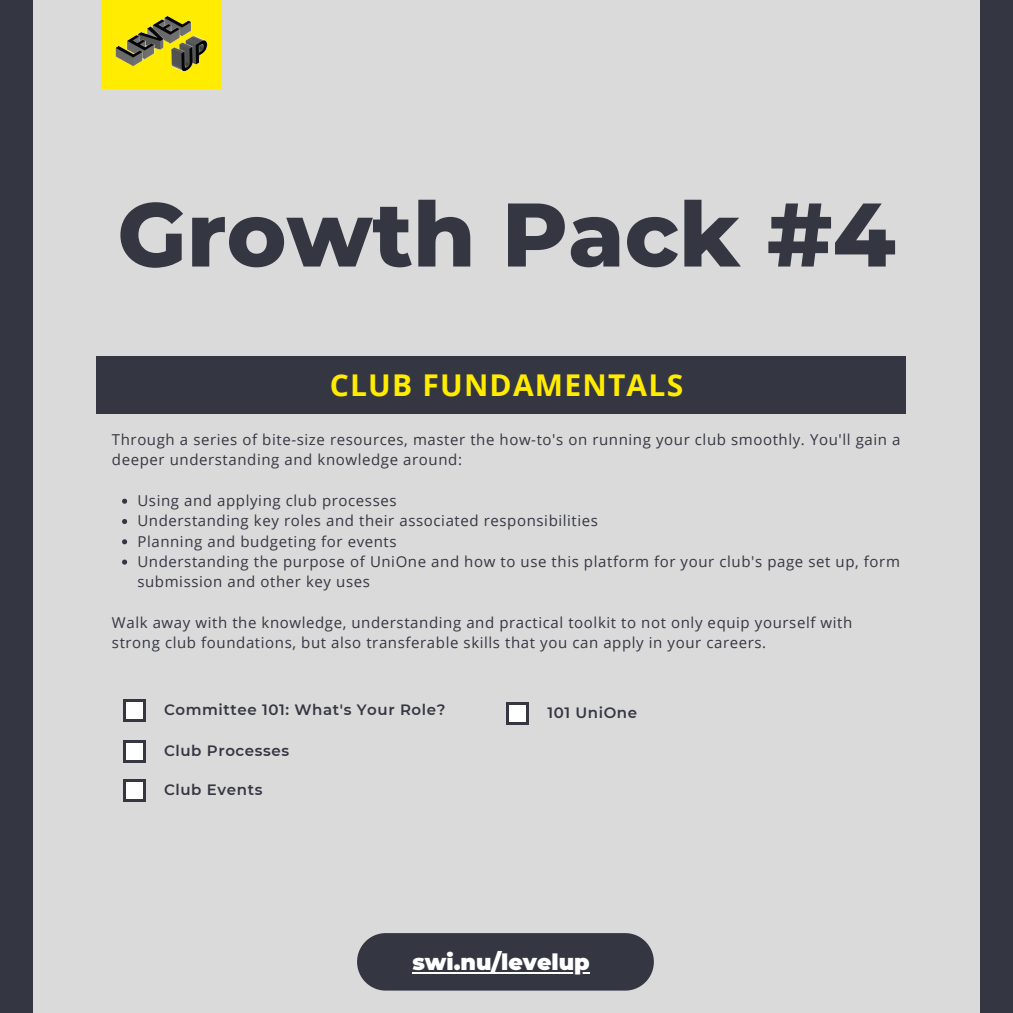
<style>
.page{position:relative;width:1013px;height:1013px;background:#fff}
.page>*{position:absolute;margin:0;border:0;box-sizing:border-box;transform-origin:0 0}
.t1{font:800 90px "Montserrat";color:#343642}
.t2{font:700 30px "Open Sans";letter-spacing:.04em;color:#ffec00}
.t3{font:900 22.12px "Montserrat";color:#fff}
.t4{font:15px/20.2px "Open Sans";letter-spacing:.04em;color:#343642}
.t5{font:600 15px "Montserrat";letter-spacing:.04em;color:#343642}
</style>
<div class="page">
<div style="left:0;top:0;width:1012px;height:1012px;background:#dbdada"></div>
<svg style="left:357px;top:933px;width:297px;height:57px;background:#3d3f4a"></svg>
<div style="left:0;top:0;width:33px;height:1012px;background:#343642"></div>
<div style="left:101px;top:0;width:120px;height:88px;background:#ffec00"></div>
<div style="left:123px;top:699px;width:23px;height:22px;background:#343642"></div>
<div style="left:980px;top:0;width:32px;height:1012px;background:#343642"></div>
<img style="left:115px;top:15px;width:93px;height:57px">
<hr style="left:412px;top:971px;width:177px;height:2px;background:#fff">
<svg style="left:122px;top:498px;width:5px;height:6px"></svg>
<svg style="left:122px;top:519px;width:5px;height:5px"></svg>
<svg style="left:122px;top:539px;width:5px;height:5px"></svg>
<svg style="left:122px;top:559px;width:5px;height:5px"></svg>
<div style="left:96px;top:356px;width:809px;height:57px;background:#343642"></div>
<div style="left:126px;top:702px;width:17px;height:17px;background:#fff"></div>
<div style="left:123px;top:740px;width:23px;height:22px;background:#343642"></div>
<div style="left:126px;top:743px;width:17px;height:17px;background:#fff"></div>
<div style="left:123px;top:779px;width:23px;height:23px;background:#343642"></div>
<div style="left:126px;top:782px;width:17px;height:17px;background:#fff"></div>
<div style="left:506px;top:702px;width:23px;height:22px;background:#343642"></div>
<div style="left:509px;top:705px;width:17px;height:17px;background:#fff"></div>
<p class="t1" style="left:117px;top:179px;width:779px">Growth Pack #4</p>
<p class="t2" style="left:330px;top:364px;width:355px">CLUB FUNDAMENTALS</p>
<p class="t4" style="left:112px;top:429px;width:790px">Through a series of bite-size resources, master the how-to's on running your club smoothly. You'll gain a deeper understanding and knowledge around:</p>
<p class="t4" style="left:137px;top:490px;width:261px">Using and applying club processes</p>
<p class="t4" style="left:137px;top:510px;width:462px">Understanding key roles and their associated responsibilities</p>
<p class="t4" style="left:137px;top:530px;width:261px">Planning and budgeting for events</p>
<p class="t4" style="left:137px;top:551px;width:764px">Understanding the purpose of UniOne and how to use this platform for your club's page set up, form submission and other key uses</p>
<p class="t4" style="left:112px;top:611px;width:742px">Walk away with the knowledge, understanding and practical toolkit to not only equip yourself with strong club foundations, but also transferable skills that you can apply in your careers.</p>
<p class="t5" style="left:164px;top:700px;width:283px">Committee 101: What's Your Role?</p>
<p class="t5" style="left:164px;top:741px;width:127px">Club Processes</p>
<p class="t5" style="left:164px;top:781px;width:100px">Club Events</p>
<p class="t5" style="left:547px;top:703px;width:91px">101 UniOne</p>
<p class="t3" style="left:412px;top:948px;width:179px">swi.nu/levelup</p>
</div>
